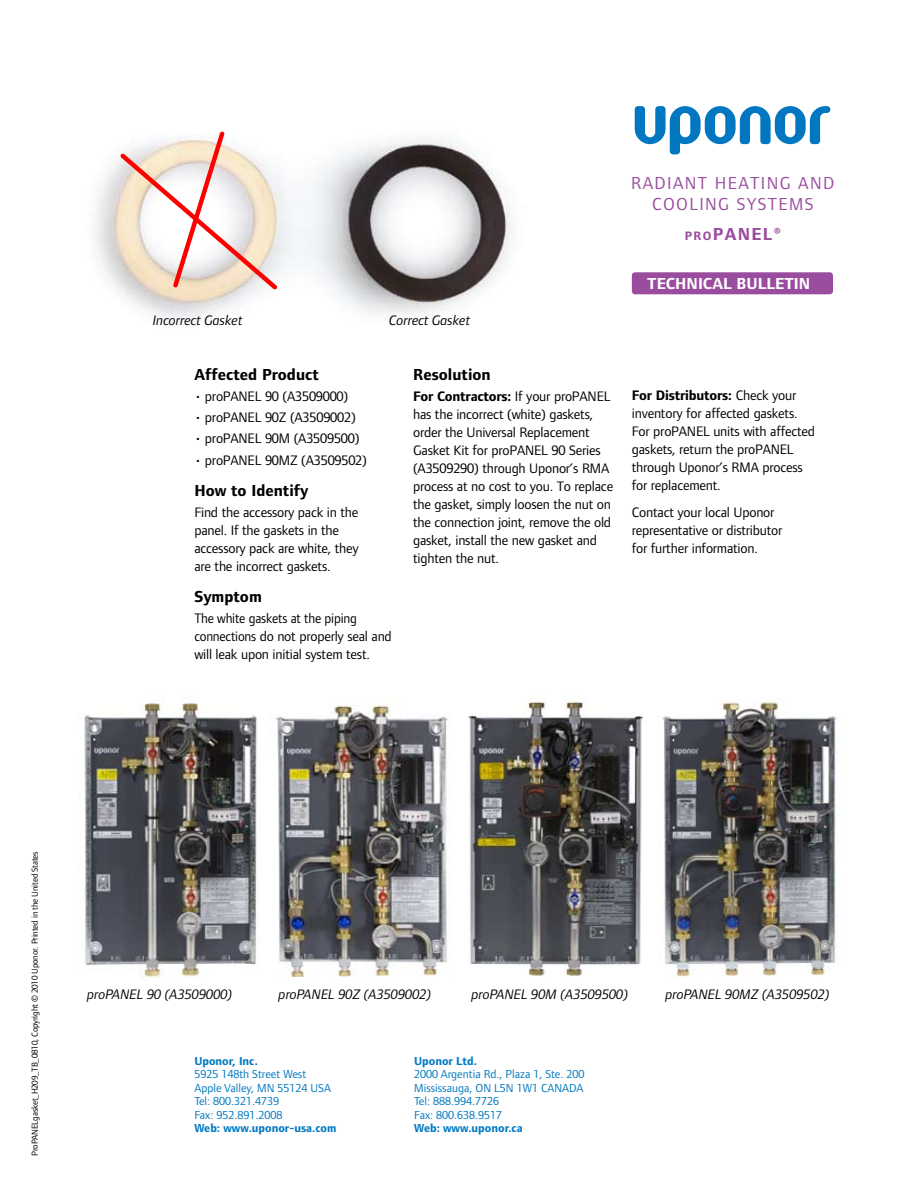
<style>
.page{position:relative;width:918px;height:1188px;background:#fff}
.page>*{position:absolute;margin:0;border:0;box-sizing:border-box;transform-origin:0 0}
.t1{font:18px/21px "Foundry Form Sans";letter-spacing:.075em;color:#9a4d9e;text-align:center}
.t2{font:700 18px "Foundry Form Sans";letter-spacing:.075em;color:#9a4d9e}
.t3{font:700 16.5px "Foundry Form Sans";color:#000}
.t4{font:700 16.5px "Foundry Form Sans";color:#fff}
.t5{font:14.25px/18px "Foundry Form Sans";letter-spacing:-.015em;color:#000}
.t6{font:italic 14.25px "Foundry Form Sans";color:#000}
.t7{font:14.25px/18px "Foundry Form Sans";letter-spacing:-.015em;color:#000;scale:.95 1}
.t8{font:12px/13.5px "Foundry Form Sans";color:#0079c1}
.t9{font:700 12px "Foundry Form Sans";color:#0079c1}
.t10{font:9px "Foundry Form Sans";letter-spacing:-.025em;color:#000}
.s1{font-size:12.6px}
.s2{font-weight:700}
</style>
<div class="page">
<svg style="left:635px;top:106px;width:195px;height:48px"></svg>
<div style="left:632px;top:272px;width:201px;height:22px;background:#9a4d9e;border-radius:3px"></div>
<img style="left:96px;top:139px;width:415px;height:181px">
<svg style="left:116px;top:131px;width:165px;height:163px"></svg>
<img style="left:84px;top:703px;width:173px;height:275px">
<img style="left:276px;top:705px;width:172px;height:272px">
<img style="left:468px;top:698px;width:176px;height:279px">
<img style="left:662px;top:699px;width:174px;height:279px">
<p class="t6" style="left:153px;top:313px;width:91px">Incorrect Gasket</p>
<p class="t6" style="left:389px;top:313px;width:82px">Correct Gasket</p>
<p class="t1" style="left:631px;top:173px;width:205px">RADIANT HEATING AND<br>COOLING SYSTEMS</p>
<p class="t2" style="left:685px;top:224px;width:98px"><span class="s1">pro</span>PANEL®</p>
<p class="t4" style="left:647px;top:274px;width:121px">Technical Bullet</p>
<p class="t4" style="left:794px;top:274px;width:15px">in</p>
<p class="t3" style="left:194px;top:365px;width:126px">Affected Product</p>
<p class="t5" style="left:194px;top:387px;width:155px">• proPANEL 90 (A3509000)</p>
<p class="t5" style="left:194px;top:408px;width:163px">• proPANEL 90Z (A3509002)</p>
<p class="t5" style="left:194px;top:430px;width:167px">• proPANEL 90M (A3509500)</p>
<p class="t5" style="left:194px;top:451px;width:174px">• proPANEL 90MZ (A3509502)</p>
<p class="t3" style="left:194px;top:481px;width:116px">How to Identify</p>
<p class="t5" style="left:194px;top:503px;width:166px">Find the accessory pack in the panel. If the gaskets in the accessory pack are white, they are the incorrect gaskets.</p>
<p class="t3" style="left:194px;top:587px;width:69px">Symptom</p>
<p class="t7" style="left:194px;top:609px;width:209px">The white gaskets at the piping connections do not properly seal and will leak upon initial system test.</p>
<p class="t3" style="left:413px;top:365px;width:79px">Resolution</p>
<p class="t5" style="left:413px;top:387px;width:202px"><span class="s2">For Contractors:</span> If your proPANEL has the incorrect (white) gaskets, order the Universal Replacement<br>Gasket Kit for proPANEL 90 Series (A3509290) through Uponor’s RMA process at no cost to you. To replace the gasket, simply loosen the nut on the connection joint, remove the old gasket, install the new gasket and tighten the nut.</p>
<p class="t5" style="left:632px;top:386px;width:185px"><span class="s2">For Distributors:</span> Check your inventory for affected gaskets.<br>For proPANEL units with affected gaskets, return the proPANEL through Uponor’s RMA process for replacement.</p>
<p class="t5" style="left:632px;top:503px;width:152px">Contact your local Uponor representative or distributor for further information.</p>
<p class="t10" style="left:30px;top:1156px;width:306px;rotate:-90deg">ProPANELgasket_H209_TB_0810, Copyright © 2010 Uponor. Printed in the United States</p>
<p class="t6" style="left:87px;top:986px;width:147px">proPANEL 90 (A3509000)</p>
<p class="t6" style="left:279px;top:986px;width:154px">proPANEL 90Z (A3509002)</p>
<p class="t6" style="left:471px;top:986px;width:158px">proPANEL 90M (A3509500)</p>
<p class="t6" style="left:665px;top:986px;width:166px">proPANEL 90MZ (A3509502)</p>
<p class="t9" style="left:194px;top:1054px;width:65px">Uponor, Inc.</p>
<p class="t8" style="left:194px;top:1068px;width:138px">5925 148th Street West<br>Apple Valley, MN 55124 USA<br>Tel: 800.321.4739<br>Fax: 952.891.2008</p>
<p class="t9" style="left:194px;top:1122px;width:144px">Web: www.uponor-usa.com</p>
<p class="t9" style="left:414px;top:1054px;width:64px">Uponor Ltd.</p>
<p class="t8" style="left:414px;top:1068px;width:172px">2000 Argentia Rd., Plaza 1, Ste. 200<br>Mississauga, ON L5N 1W1 CANADA<br>Tel: 888.994.7726<br>Fax: 800.638.9517</p>
<p class="t9" style="left:414px;top:1122px;width:110px">Web: www.uponor.ca</p>
</div>
